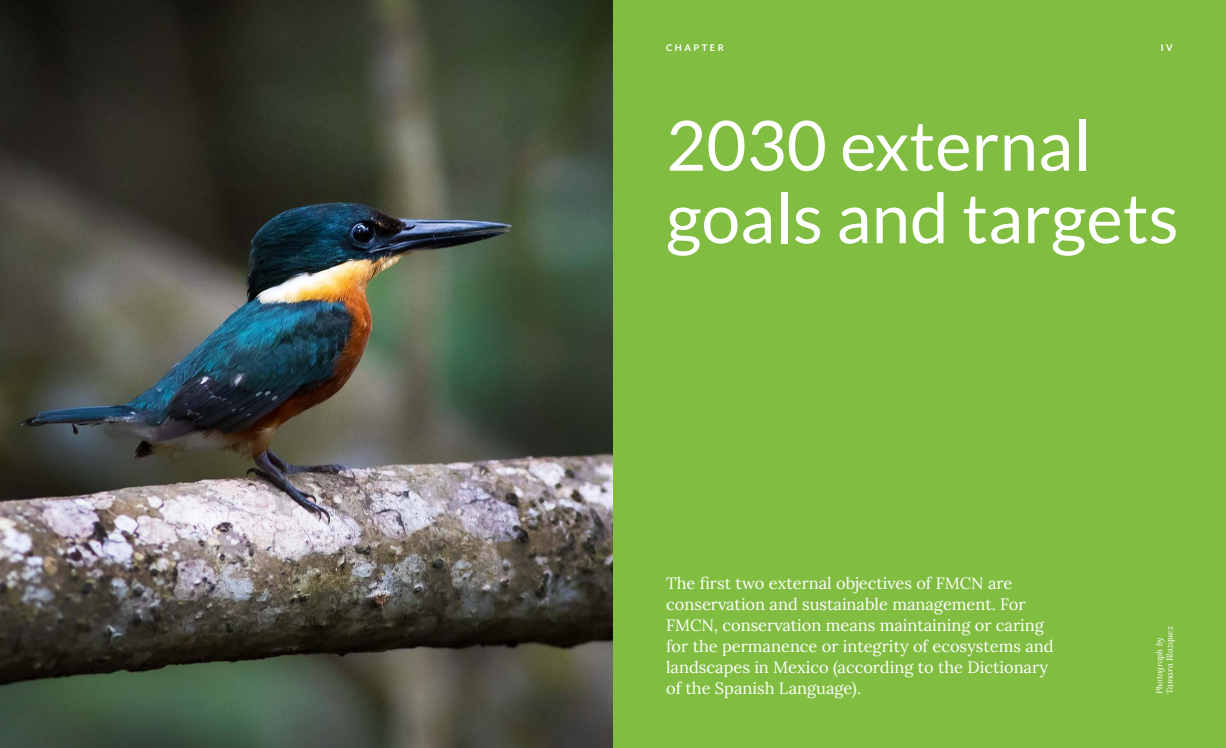
<style>
.page{position:relative;width:1226px;height:748px;background:#fff}
.page>*{position:absolute;margin:0;border:0;box-sizing:border-box;transform-origin:0 0}
.t1{font:69.25px/72.5px "Lato";color:#fff}
.t2{font:16.38px/21px "Lora";color:#fff}
.t3{font:700 9.25px "Lato";letter-spacing:.27em;color:#fff}
.t4{font:italic 8.75px/10.5px "Lora";color:#fff}
</style>
<div class="page">
<img style="left:0;top:0;width:613px;height:748px">
<div style="left:613px;top:0;width:613px;height:748px;background:#81bd41"></div>
<p class="t3" style="left:666px;top:42px;width:59px">CHAPTER</p>
<p class="t3" style="left:1161px;top:42px;width:14px">I V</p>
<h1 class="t1" style="left:666px;top:109px;width:514px">2030 external goals and targets</h1>
<p class="t2" style="left:666px;top:571px;width:389px">The first two external objectives of FMCN are conservation and sustainable management. For FMCN, conservation means maintaining or caring for the permanence or integrity of ecosystems and landscapes in Mexico (according to the Dictionary of the Spanish Language).</p>
<p class="t4" style="left:1154px;top:694px;width:69px;rotate:-90deg">Photograph by<br>Tamara Blazquez</p>
</div>
